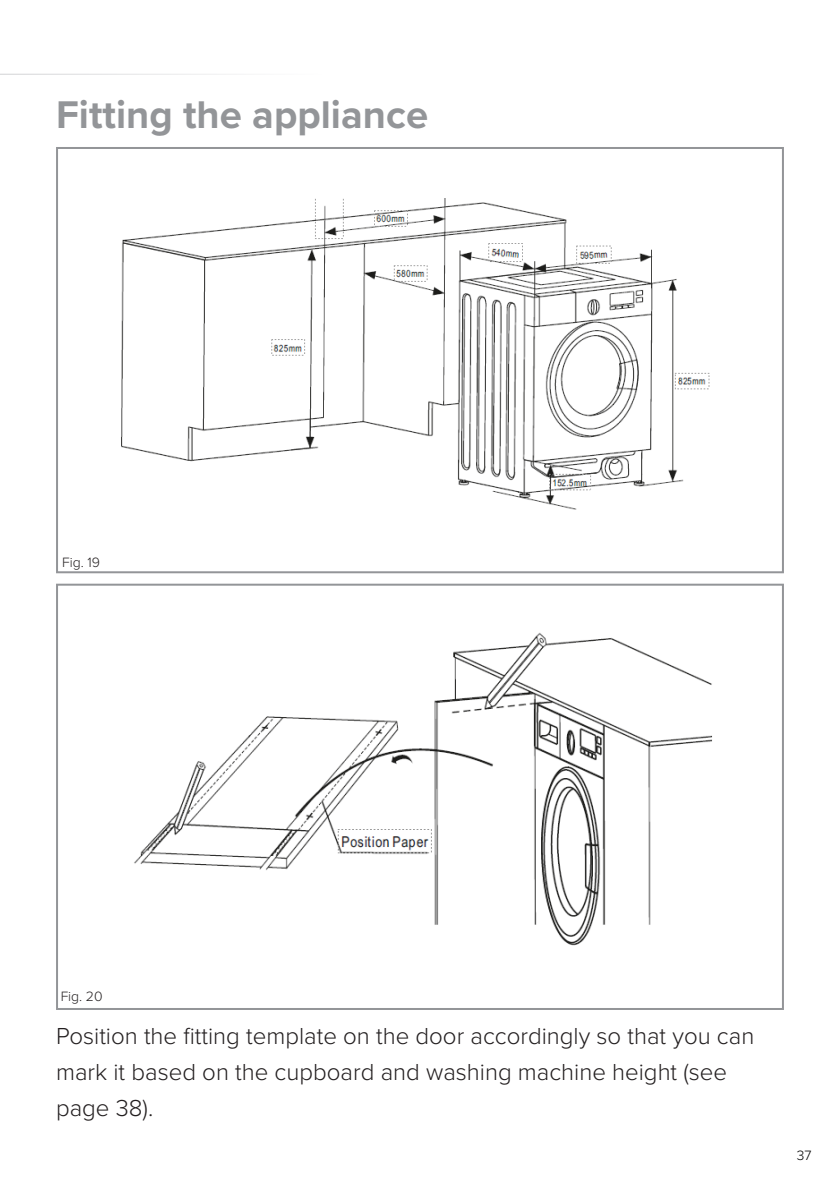
<style>
.page{position:relative;width:840px;height:1191px;background:#fff}
.page>*{position:absolute;margin:0;border:0;box-sizing:border-box;transform-origin:0 0}
.t1{font:700 40px "Proxima Nova";color:#939598}
.t2{font:300 24px/36px "Proxima Nova";color:#231f20}
.t3{font:300 14px "Proxima Nova";color:#231f20}
.t4{font:300 14px "Proxima Nova";color:#000}
</style>
<div class="page">
<hr style="left:0;top:74px;width:839px;height:1px;background:#bcbdc0">
<div style="left:56px;top:147px;width:727px;height:426px;border:2px solid #939598"></div>
<div style="left:56px;top:583px;width:727px;height:427px;border:2px solid #939598"></div>
<img style="left:121px;top:198px;width:589px;height:311px">
<img style="left:134px;top:632px;width:578px;height:314px">
<p class="t1" style="left:56px;top:85px;width:373px">Fitting the appliance</p>
<p class="t3" style="left:62px;top:552px;width:39px">Fig. 19</p>
<p class="t3" style="left:61px;top:985px;width:43px">Fig. 20</p>
<p class="t2" style="left:56px;top:1017px;width:699px">Position the fitting template on the door accordingly so that you can mark it based on the cupboard and washing machine height (see page 38).</p>
<p class="t4" style="left:796px;top:1144px;width:16px">37</p>
</div>
